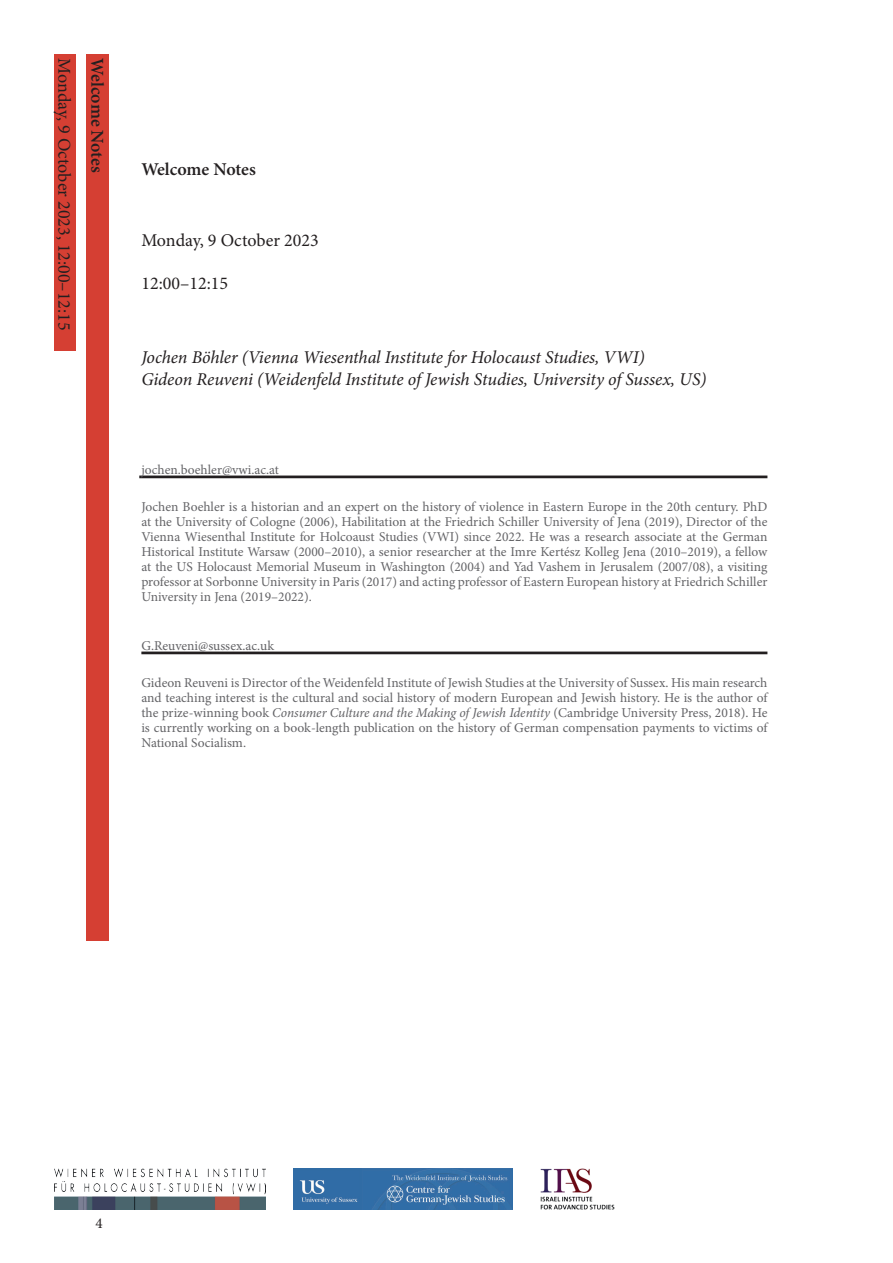
<style>
.page{position:relative;width:893px;height:1263px;background:#fff}
.page>*{position:absolute;margin:0;border:0;box-sizing:border-box;transform-origin:0 0}
.t1{font:italic 18px/21.6px "Minion Pro";letter-spacing:-.01em;color:#231f20}
.t2{font:18px "Minion Pro";color:#231f20}
.t3{font:600 18px "Minion Pro";letter-spacing:-.005em;color:#231f20}
.t4{font:15px "Minion Pro";color:#231f20}
.t5{font:13.5px/15px "Minion Pro";color:#636366;text-align:justify}
.s1{font-style:italic}
</style>
<div class="page">
<img style="left:54px;top:1168px;width:211px;height:41px">
<img style="left:293px;top:1168px;width:219px;height:42px">
<img style="left:540px;top:1169px;width:74px;height:40px">
<hr style="left:139px;top:475px;width:628px;height:3px;background:#231f20">
<div style="left:54px;top:54px;width:22px;height:296px;background:#d53f33"></div>
<div style="left:87px;top:54px;width:22px;height:886px;background:#d53f33"></div>
<hr style="left:141px;top:651px;width:626px;height:3px;background:#231f20">
<h1 class="t2" style="left:76px;top:58px;width:274px;rotate:90deg">Monday, 9 October 2023, 12:00–12:15</h1>
<h1 class="t3" style="left:110px;top:58px;width:116px;rotate:90deg">Welcome Notes</h1>
<h1 class="t3" style="left:141px;top:157px;width:116px">Welcome Notes</h1>
<h1 class="t2" style="left:141px;top:228px;width:179px">Monday, 9 October 2023</h1>
<h1 class="t2" style="left:141px;top:272px;width:88px">12:00–12:15</h1>
<h1 class="t1" style="left:141px;top:347px;width:567px">Jochen Böhler (Vienna Wiesenthal Institute for Holocaust Studies, VWI)<br>Gideon Reuveni (Weidenfeld Institute of Jewish Studies, University of Sussex, US)</h1>
<p class="t5" style="left:141px;top:462px;width:139px">jochen.boehler@vwi.ac.at</p>
<p class="t5" style="left:141px;top:499px;width:628px">Jochen Boehler is a historian and an expert on the history of violence in Eastern Europe in the 20th century. PhD at the University of Cologne (2006), Habilitation at the Friedrich Schiller University of Jena (2019), Director of the Vienna Wiesenthal Institute for Holcoaust Studies (VWI) since 2022. He was a research associate at the German Historical Institute Warsaw (2000–2010), a senior researcher at the Imre Kertész Kolleg Jena (2010–2019), a fellow at the US Holocaust Memorial Museum in Washington (2004) and Yad Vashem in Jerusalem (2007/08), a visiting professor at Sorbonne University in Paris (2017) and acting professor of Eastern European history at Friedrich Schiller University in Jena (2019–2022).</p>
<p class="t5" style="left:141px;top:638px;width:134px">G.Reuveni@sussex.ac.uk</p>
<p class="t5" style="left:141px;top:675px;width:628px">Gideon Reuveni is Director of the Weidenfeld Institute of Jewish Studies at the University of Sussex. His main research and teaching interest is the cultural and social history of modern European and Jewish history. He is the author of the prize-winning book <span class="s1">Consumer Culture and the Making of Jewish Identity</span> (Cambridge University Press, 2018). He is currently working on a book-length publication on the history of German compensation payments to victims of National Socialism.</p>
<p class="t4" style="left:95px;top:1213px;width:9px">4</p>
</div>
